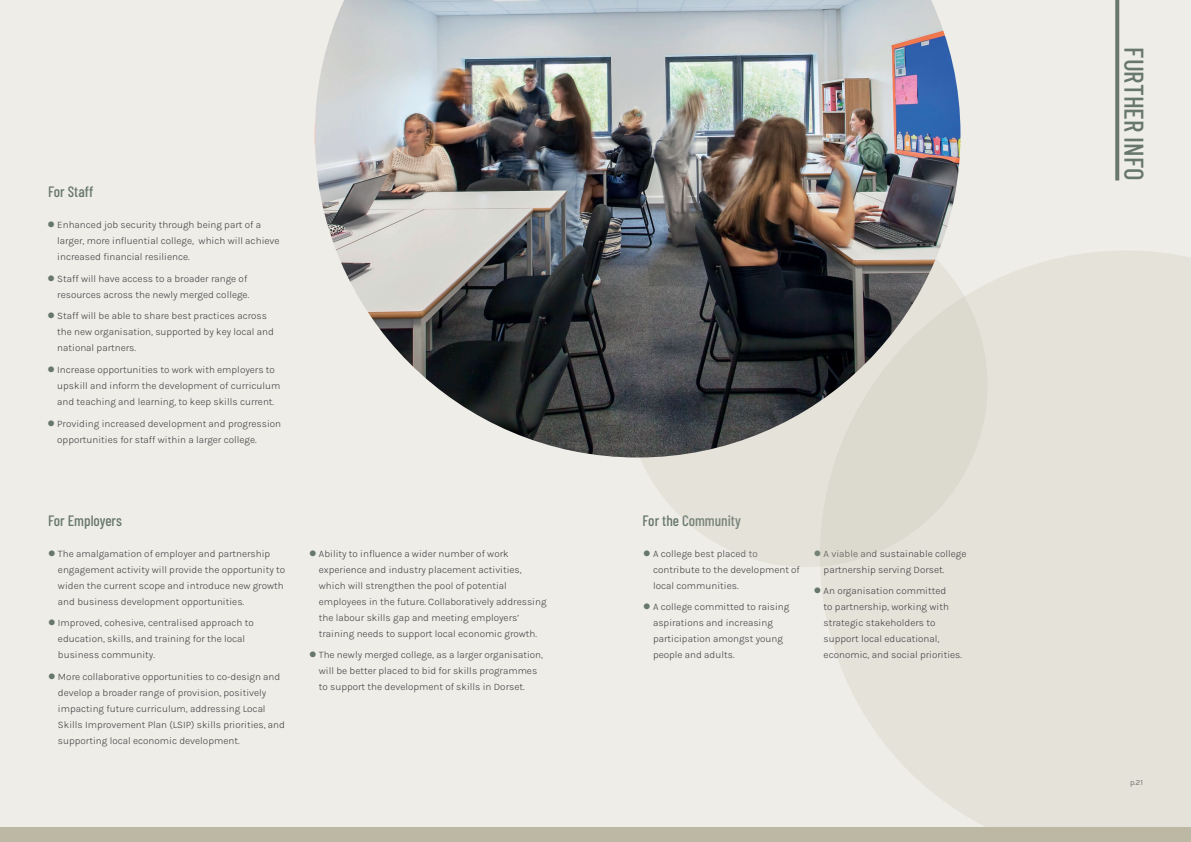
<style>
.page{position:relative;width:1191px;height:842px;background:#efede8}
.page>*{position:absolute;margin:0;border:0;box-sizing:border-box;transform-origin:0 0}
.t1{font:500 27px "Barlow Condensed";color:#67776e}
.t2{font:500 15px "Barlow Condensed";color:#67776e}
.t3{font:10px/16px "Karla";color:#3e3e3f}
.t4{font:8px "Karla";color:#3e3e3f}
.s1{color:#67776e}
</style>
<div class="page">
<svg style="left:822px;top:251px;width:369px;height:576px;fill:#e5e2da"></svg>
<svg style="left:1115px;top:0;width:4px;height:180px"></svg>
<svg style="left:622px;top:251px;width:389px;height:340px;fill:#e5e2da"></svg>
<img style="left:315px;top:0;width:645px;height:457px">
<div style="left:0;top:827px;width:1191px;height:15px;background:#bcb8a3"></div>
<h2 class="t2" style="left:48px;top:181px;width:47px">For Staff</h2>
<p class="t3" style="left:57px;top:216px;width:224px;text-indent:-10px"><span class="s1">●</span> Enhanced job security through being part of a larger, more influential college, which will achieve increased financial resilience.</p>
<p class="t3" style="left:47px;top:270px;width:203px;text-align:right"><span class="s1">●</span> Staff will have access to a broader range of resources across the newly merged college.</p>
<p class="t3" style="left:57px;top:308px;width:218px;text-indent:-10px"><span class="s1">●</span> Staff will be able to share best practices across the new organisation, supported by key local and national partners.</p>
<p class="t3" style="left:57px;top:361px;width:225px;text-indent:-10px"><span class="s1">●</span> Increase opportunities to work with employers to upskill and inform the development of curriculum and teaching and learning, to keep skills current.</p>
<p class="t3" style="left:57px;top:415px;width:225px;text-indent:-10px"><span class="s1">●</span> Providing increased development and progression opportunities for staff within a larger college.</p>
<h2 class="t2" style="left:48px;top:510px;width:75px">For Employers</h2>
<h2 class="t2" style="left:642px;top:510px;width:100px">For the Community</h2>
<p class="t3" style="left:58px;top:545px;width:229px;text-indent:-10px"><span class="s1">●</span> The amalgamation of employer and partnership engagement activity will provide the opportunity to widen the current scope and introduce new growth and business development opportunities.</p>
<p class="t3" style="left:58px;top:615px;width:197px;text-indent:-10px"><span class="s1">●</span> Improved, cohesive, centralised approach to education, skills, and training for the local business community.</p>
<p class="t3" style="left:58px;top:668px;width:229px;text-indent:-10px"><span class="s1">●</span> More collaborative opportunities to co-design and develop a broader range of provision, positively impacting future curriculum, addressing Local Skills Improvement Plan (LSIP) skills priorities, and supporting local economic development.</p>
<p class="t3" style="left:319px;top:545px;width:229px;text-indent:-10px"><span class="s1">●</span> Ability to influence a wider number of work experience and industry placement activities, which will strengthen the pool of potential employees in the future. Collaboratively addressing the labour skills gap and meeting employers’ training needs to support local economic growth.</p>
<p class="t3" style="left:319px;top:647px;width:226px;text-indent:-10px"><span class="s1">●</span> The newly merged college, as a larger organisation, will be better placed to bid for skills programmes to support the development of skills in Dorset.</p>
<p class="t3" style="left:653px;top:545px;width:148px;text-indent:-10px"><span class="s1">●</span> A college best placed to contribute to the development of local communities.</p>
<p class="t3" style="left:653px;top:599px;width:138px;text-indent:-10px"><span class="s1">●</span> A college committed to raising aspirations and increasing participation amongst young people and adults.</p>
<p class="t3" style="left:823px;top:545px;width:144px;text-indent:-10px"><span class="s1">●</span> A viable and sustainable college partnership serving Dorset.</p>
<p class="t3" style="left:823px;top:583px;width:140px;text-indent:-10px"><span class="s1">●</span> An organisation committed<br>to partnership, working with strategic stakeholders to support local educational, economic, and social priorities.</p>
<h1 class="t1" style="left:1153px;top:47px;width:135px;rotate:90deg">FURTHER INFO</h1>
<p class="t4" style="left:1130px;top:777px;width:14px">p.21</p>
</div>
